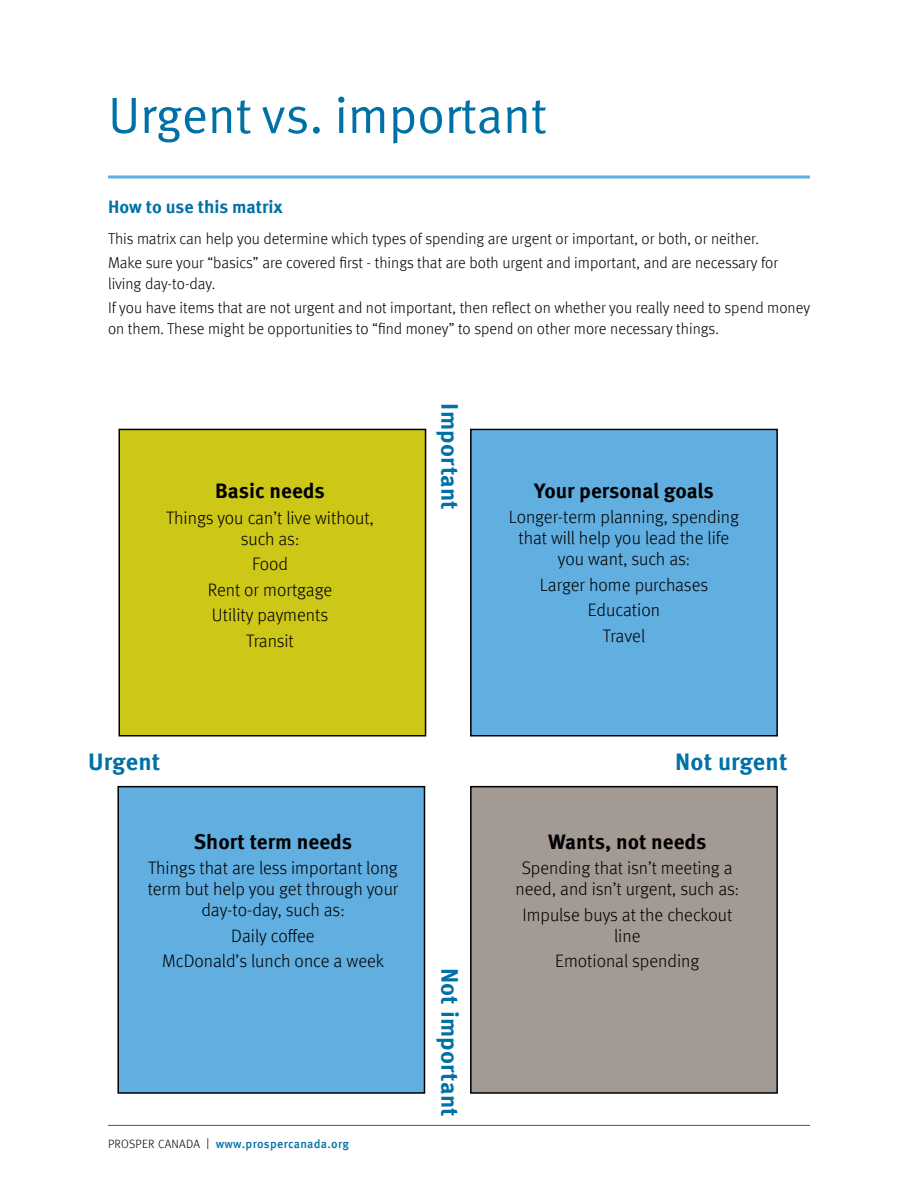
<style>
.page{position:relative;width:918px;height:1188px;background:#fff}
.page>*{position:absolute;margin:0;border:0;box-sizing:border-box;transform-origin:0 0}
.t1{font:51px "Meta Offc Norm";letter-spacing:-.01em;color:#0071a6}
.t2{font:700 24px "Meta Offc";letter-spacing:.01em;color:#0071a6}
.t3{font:700 21px "Meta Offc";color:#000}
.t4{font:300 18px/21px "Meta Offc";color:#000;text-align:center}
.t5{font:700 18px "Meta Offc";letter-spacing:-.005em;color:#0071a6}
.t6{font:300 15.75px/24px "Meta Offc";color:#000}
.t7{font:500 12px "Meta Offc";letter-spacing:.02em;color:#0071a6}
.s1{font-weight:300;color:#000}
.s2{font-weight:300;font-size:15.6px;color:#000}
</style>
<div class="page">
<hr style="left:108px;top:1125px;width:702px;height:1px;background:#0071a6">
<hr style="left:108px;top:176px;width:702px;height:2px;background:#61aee1">
<div style="left:119px;top:429px;width:307px;height:307px;background:#cdc717"></div>
<div style="left:118px;top:429px;width:308px;height:307px;border:2px solid #000"></div>
<div style="left:471px;top:429px;width:306px;height:307px;background:#61aee1"></div>
<div style="left:470px;top:429px;width:308px;height:307px;border:2px solid #000"></div>
<div style="left:118px;top:787px;width:306px;height:306px;background:#61aee1"></div>
<div style="left:117px;top:786px;width:308px;height:308px;border:2px solid #000"></div>
<div style="left:471px;top:787px;width:306px;height:306px;background:#a49a94"></div>
<div style="left:470px;top:786px;width:308px;height:308px;border:2px solid #000"></div>
<h1 class="t1" style="left:108px;top:86px;width:441px">Urgent vs. important</h1>
<p class="t5" style="left:108px;top:196px;width:176px">How to use this matrix</p>
<p class="t6" style="left:108px;top:227px;width:672px">This matrix can help you determine which types of spending are urgent or important, or both, or neither.<br>Make sure your “basics” are covered first - things that are both urgent and important, and are necessary for</p>
<p class="t6" style="left:108px;top:272px;width:704px">living day-to-day.<br>If you have items that are not urgent and not important, then reflect on whether you really need to spend money</p>
<p class="t6" style="left:108px;top:317px;width:612px">on them. These might be opportunities to “find money” to spend on other more necessary things.</p>
<p class="t3" style="left:215px;top:478px;width:111px">Basic needs</p>
<p class="t4" style="left:166px;top:507px;width:209px">Things you can’t live without, such as:</p>
<p class="t4" style="left:208px;top:552px;width:126px;line-height:25.5px">Food<br>Rent or mortgage<br>Utility payments<br>Transit</p>
<h2 class="t2" style="left:464px;top:403px;width:108px;rotate:90deg">Important</h2>
<p class="t3" style="left:534px;top:478px;width:181px">Your personal goals</p>
<p class="t4" style="left:509px;top:507px;width:232px">Longer-term planning, spending that will help you lead the life you want, such as:</p>
<p class="t4" style="left:540px;top:572px;width:170px;line-height:25.5px">Larger home purchases<br>Education<br>Travel</p>
<h2 class="t2" style="left:88px;top:747px;width:74px">Urgent</h2>
<h2 class="t2" style="left:675px;top:747px;width:114px">Not urgent</h2>
<p class="t3" style="left:194px;top:829px;width:160px">Short term needs</p>
<p class="t4" style="left:148px;top:858px;width:252px">Things that are less important long term but help you get through your day-to-day, such as:</p>
<p class="t4" style="left:162px;top:923px;width:223px;line-height:25.5px">Daily coffee<br>McDonald’s lunch once a week</p>
<p class="t7" style="left:108px;top:1136px;width:243px"><span class="s1">PROSPER CANADA</span> <span class="s2">I</span> www.prospercanada.org</p>
<h2 class="t2" style="left:464px;top:968px;width:150px;rotate:90deg">Not important</h2>
<p class="t3" style="left:548px;top:829px;width:160px">Wants, not needs</p>
<p class="t4" style="left:516px;top:858px;width:225px">Spending that isn’t meeting a need, and isn’t urgent, such as:</p>
<p class="t4" style="left:522px;top:904px;width:211px">Impulse buys at the checkout line</p>
<p class="t4" style="left:555px;top:951px;width:146px">Emotional spending</p>
</div>
